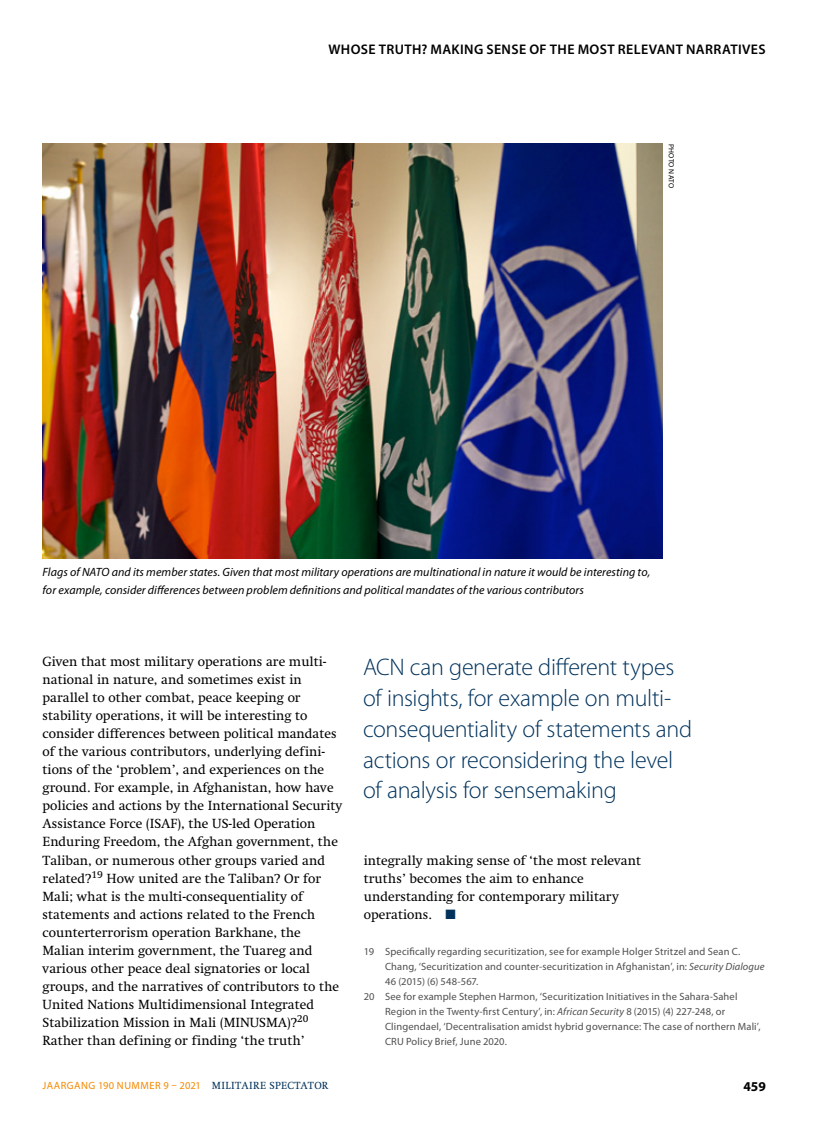
<style>
.page{position:relative;width:817px;height:1136px;background:#fff}
.page>*{position:absolute;margin:0;border:0;box-sizing:border-box;transform-origin:0 0}
.t1{font:300 24px/30.8px "Myriad Pro";letter-spacing:-.015em;color:#00325c}
.t2{font:600 13.95px "Myriad Pro";letter-spacing:.025em;color:#000}
.t3{font:13.5px/18px "Swift LT Std";color:#000}
.t4{font:700 13.5px "Myriad Pro";color:#000}
.t5{font:italic 12px/18px "Myriad Pro";letter-spacing:.005em;color:#000}
.t6{font:10.5px "Myriad Pro";letter-spacing:.015em;color:#4d4f4e}
.t7{font:10.5px "Myriad Pro";letter-spacing:.045em;color:#f58900}
.t8{font:7.5px "Myriad Pro";letter-spacing:.025em;color:#000}
.s1{color:#00325c}
.s2{font-style:italic}
.s3{font-family:"Swift LT Std";color:#00325c}
</style>
<div class="page">
<img style="left:43px;top:144px;width:619px;height:414px">
<p class="t2" style="left:328px;top:40px;width:439px">WHOSE TRUTH? MAKING SENSE OF THE MOST RELEVANT NARRATIVES</p>
<p class="t8" style="left:675px;top:144px;width:46px;rotate:90deg">PHOTO NATO</p>
<p class="t5" style="left:43px;top:563px;width:609px">Flags of NATO and its member states. Given that most military operations are multinational in nature it would be interesting to, for example, consider differences between problem definitions and political mandates of the various contributors</p>
<p class="t3" style="left:43px;top:653px;width:301px">Given that most military operations are multi&shy;national in nature, and sometimes exist in parallel to other combat, peace keeping or stability operations, it will be interesting to consider differences between political mandates of the various contributors, underlying defini&shy;tions of the ‘problem’, and experiences on the ground. For example, in Afghanistan, how have policies and actions by the International Security Assistance Force (ISAF), the US-led Operation Enduring Freedom, the Afghan government, the Taliban, or numerous other groups varied and related?<sup>19</sup> How united are the Taliban? Or for Mali; what is the multi-consequentiality of statements and actions related to the French counterterrorism operation Barkhane, the Malian interim government, the Tuareg and various other peace deal signatories or local groups, and the narratives of contributors to the United Nations Multidimensional Integrated Stabilization Mission in Mali (MINUSMA)?<sup>20<br></sup>Rather than defining or finding ‘the truth’</p>
<h1 class="t1" style="left:363px;top:651px;width:330px">ACN can generate different types of insights, for example on multi&shy;consequentiality of statements and actions or reconsidering the level of analysis for sensemaking</h1>
<p class="t3" style="left:364px;top:851px;width:279px">integrally making sense of ‘the most relevant truths’ becomes the aim to enhance understanding for contemporary military operations. <span class="s1">■</span></p>
<p class="t6" style="left:364px;top:944px;width:378px">19 Specifically regarding securitization, see for example Holger Stritzel and Sean C.</p>
<p class="t6" style="left:385px;top:959px;width:381px">Chang, ‘Securitization and counter-securitization in Afghanistan’, in: <span class="s2">Security Dialogue</span></p>
<p class="t6" style="left:385px;top:974px;width:95px">46 (2015) (6) 548-567.</p>
<p class="t6" style="left:364px;top:989px;width:375px">20 See for example Stephen Harmon, ‘Securitization Initiatives in the Sahara-Sahel</p>
<p class="t6" style="left:385px;top:1004px;width:341px">Region in the Twenty-first Century’, in: <span class="s2">African Security</span> 8 (2015) (4) 227-248, or</p>
<p class="t6" style="left:385px;top:1019px;width:377px">Clingendael, ‘Decentralisation amidst hybrid governance: The case of northern Mali’,</p>
<p class="t6" style="left:385px;top:1034px;width:123px">CRU Policy Brief, June 2020.</p>
<p class="t7" style="left:43px;top:1078px;width:287px">JAARGANG 190 NUMMER 9 – 2021 <span class="s3">MILITAIRE SPECTATOR</span></p>
<p class="t4" style="left:743px;top:1077px;width:24px">459</p>
</div>
